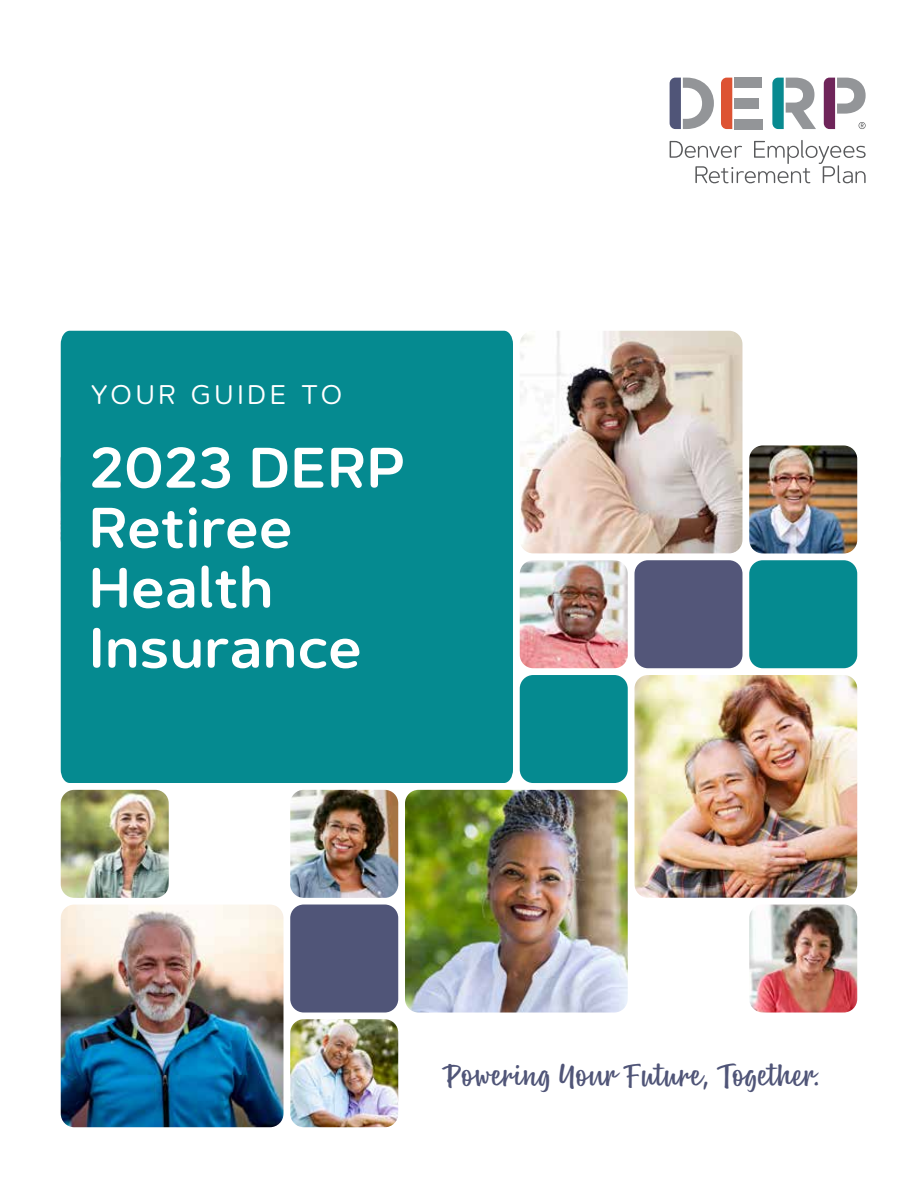
<style>
.page{position:relative;width:918px;height:1188px;background:#fff}
.page>*{position:absolute;margin:0;border:0;box-sizing:border-box;transform-origin:0 0}
.t1{font:600 57px/60px "Artegra Soft";color:#fff}
.t2{font:30px "Lemonado Script Smooth";color:#505578}
.t3{font:27px "Artegra Soft";letter-spacing:.12em;color:#fff}
</style>
<div class="page">
<img style="left:61px;top:905px;width:223px;height:222px">
<img style="left:290px;top:790px;width:108px;height:108px">
<img style="left:61px;top:790px;width:108px;height:108px">
<img style="left:290px;top:1019px;width:108px;height:108px">
<div style="left:290px;top:905px;width:108px;height:108px;background:#505578;border-radius:14px"></div>
<img style="left:520px;top:331px;width:222px;height:222px">
<img style="left:749px;top:445px;width:108px;height:108px">
<div style="left:749px;top:560px;width:108px;height:108px;background:#058a90;border-radius:14px"></div>
<div style="left:634px;top:560px;width:108px;height:108px;background:#535679;border-radius:14px"></div>
<img style="left:520px;top:560px;width:108px;height:108px">
<div style="left:520px;top:675px;width:108px;height:108px;background:#058a90;border-radius:14px"></div>
<img style="left:749px;top:905px;width:108px;height:108px">
<img style="left:634px;top:675px;width:223px;height:223px">
<img style="left:405px;top:790px;width:223px;height:223px">
<div style="left:61px;top:331px;width:452px;height:452px;background:#058a90"></div>
<svg style="left:721px;top:78px;width:11px;height:51px"></svg>
<svg style="left:670px;top:78px;width:44px;height:51px"></svg>
<div style="left:734px;top:98px;width:25px;height:10px;background:#939598"></div>
<div style="left:734px;top:78px;width:28px;height:10px;background:#939598"></div>
<div style="left:734px;top:119px;width:28px;height:10px;background:#939598"></div>
<svg style="left:772px;top:78px;width:44px;height:51px"></svg>
<svg style="left:670px;top:140px;width:196px;height:43px"></svg>
<svg style="left:824px;top:78px;width:42px;height:51px"></svg>
<p class="t3" style="left:90px;top:378px;width:254px">YOUR GUIDE TO</p>
<p class="t1" style="left:89px;top:437px;width:319px">2023 DERP<br>Retiree<br>Health<br>Insurance</p>
<p class="t2" style="left:442px;top:1056px;width:380px">Powering Your Future, Together.</p>
</div>
